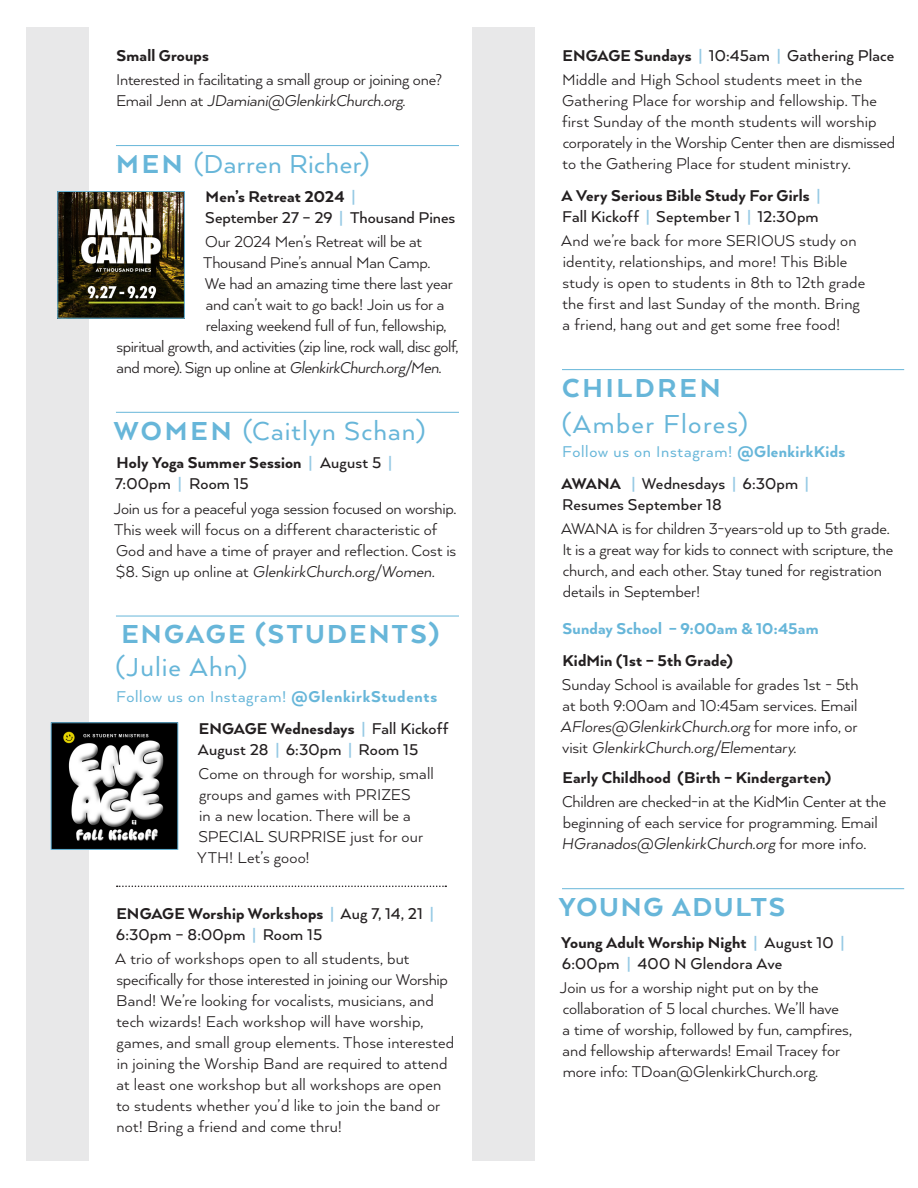
<style>
.page{position:relative;width:918px;height:1188px;background:#fff}
.page>*{position:absolute;margin:0;border:0;box-sizing:border-box;transform-origin:0 0}
.GKC_Journey_Ministries-categories{font:30px "Arquitecta";letter-spacing:.025em;color:#67b6d9}
.GKC_Journey_Ministries-categories-2{font:800 30px/33px "Arquitecta";letter-spacing:.075em;color:#67b6d9}
.GKC_Journey_Body{font:30px "Arquitecta";letter-spacing:.045em;color:#67b6d9}
.GKC_Journey_Ministries-categories-3{font:800 30px "Arquitecta";letter-spacing:.055em;color:#67b6d9}
.GKC_Journey_Body-2{font:18px/21px "Arquitecta";color:#231f20}
.GKC_Journey_Subheads{font:500 18px/21px "Arquitecta";letter-spacing:.01em;color:#231f20}
.GKC_Journey_Subheads-2{font:800 18px/21px "Arquitecta";letter-spacing:.01em;color:#231f20}
.GKC_Journey_Body-3{font:18px "Arquitecta";letter-spacing:-.025em;color:#231f20}
.GKC_Journey_Body-4{font:500 18px/21px "Arquitecta";color:#231f20}
.GKC_Journey_Body-5{font:800 18px/21px "Arquitecta";letter-spacing:.01em;color:#231f20}
.GKC_Journey_Ministries-categories-4{font:18px "Arquitecta";letter-spacing:.035em;color:#67b6d9}
.GKC_Journey_Body-6{font:18px "Arquitecta";letter-spacing:.035em;color:#67b6d9}
.GKC_Journey_Body-7{font:800 18px "Arquitecta";letter-spacing:.01em;color:#67b6d9}
.s1{font-style:italic}
.s2{font-weight:800}
.s3{font-weight:700;color:#95c9e4}
.s4{font-weight:500}
.s5{font-weight:400}
</style>
<div class="page">
<div style="left:27px;top:27px;width:62px;height:1134px;background:#e8e8e9"></div>
<div style="left:472px;top:27px;width:62px;height:1134px;background:#e8e8e9"></div>
<hr style="left:116px;top:145px;width:343px;height:1px;background:#67b6d9">
<hr style="left:116px;top:412px;width:343px;height:1px;background:#67b6d9">
<hr style="left:116px;top:616px;width:343px;height:1px;background:#67b6d9">
<hr style="left:562px;top:369px;width:342px;height:1px;background:#67b6d9">
<hr style="left:562px;top:888px;width:342px;height:1px;background:#67b6d9">
<img style="left:59px;top:193px;width:124px;height:124px">
<div style="left:57px;top:191px;width:128px;height:128px;border:1px solid #67b6d9"></div>
<img style="left:53px;top:724px;width:123px;height:124px">
<div style="left:51px;top:722px;width:127px;height:128px;border:1px solid #67b6d9"></div>
<svg style="left:117px;top:886px;width:329px;height:1px"></svg>
<p class="GKC_Journey_Subheads-2" style="left:116px;top:44px;width:94px">Small Groups</p>
<p class="GKC_Journey_Body-2" style="left:116px;top:69px;width:327px">Interested in facilitating a small group or joining one?<br>Email Jenn at <span class="s1">JDamiani@GlenkirkChurch.org</span>.</p>
<p class="GKC_Journey_Ministries-categories" style="left:116px;top:145px;width:255px"><span class="s2">MEN</span> (Darren Richer)</p>
<p class="GKC_Journey_Body-4" style="left:205px;top:185px;width:252px"><span class="s2">Men’s Retreat 2024</span> <span class="s3">|<br></span>September 27 – 29 <span class="s3">|</span> Thousand Pines</p>
<p class="GKC_Journey_Body-2" style="left:205px;top:230px;width:218px">Our 2024 Men’s Retreat will be at</p>
<p class="GKC_Journey_Body-2" style="left:203px;top:251px;width:229px">Thousand Pine’s annual Man Camp.</p>
<p class="GKC_Journey_Body-2" style="left:205px;top:272px;width:249px">We had an amazing time there last year</p>
<p class="GKC_Journey_Body-2" style="left:206px;top:293px;width:240px">and can’t wait to go back! Join us for a</p>
<p class="GKC_Journey_Body-2" style="left:206px;top:314px;width:242px">relaxing weekend full of fun, fellowship,</p>
<p class="GKC_Journey_Body-3" style="left:117px;top:335px;width:343px">spiritual growth, and activities (zip line, rock wall, disc golf,</p>
<p class="GKC_Journey_Body-3" style="left:117px;top:356px;width:326px">and more). Sign up online at <span class="s1">GlenkirkChurch.org/Men.</span></p>
<p class="GKC_Journey_Ministries-categories" style="left:114px;top:412px;width:313px"><span class="s2">WOMEN</span> (Caitlyn Schan)</p>
<p class="GKC_Journey_Body-5" style="left:115px;top:452px;width:279px">Holy Yoga Summer Session <span class="s3">|</span> <span class="s4">August 5</span> <span class="s3">|<br></span><span class="s4">7:00pm</span> <span class="s3">|</span> <span class="s4">Room 15</span></p>
<p class="GKC_Journey_Body-2" style="left:113px;top:497px;width:344px">Join us for a peaceful yoga session focused on worship.<br>This week will focus on a different characteristic of God and have a time of prayer and reflection. Cost is $8. Sign up online at <span class="s1">GlenkirkChurch.org/Women.</span></p>
<p class="GKC_Journey_Ministries-categories-2" style="left:116px;top:617px;width:325px">ENGAGE (STUDENTS) <span class="s5">(Julie Ahn)</span></p>
<p class="GKC_Journey_Ministries-categories-4" style="left:116px;top:685px;width:323px">Follow us on Instagram! <span class="s2">@GlenkirkStudents</span></p>
<p class="GKC_Journey_Subheads" style="left:198px;top:717px;width:252px"><span class="s2">ENGAGE Wednesdays</span> <span class="s3">|</span> Fall Kickoff<br>August 28 <span class="s3">|</span> 6:30pm <span class="s3">|</span> Room 15</p>
<p class="GKC_Journey_Body-2" style="left:197px;top:762px;width:238px">Come on through for worship, small groups and games with PRIZES<br>in a new location. There will be a<br>SPECIAL SURPRISE just for our<br>YTH! Let’s gooo!</p>
<p class="GKC_Journey_Subheads" style="left:116px;top:902px;width:319px"><span class="s2">ENGAGE Worship Workshops</span> <span class="s3">|</span> Aug 7, 14, 21 <span class="s3">|<br></span>6:30pm – 8:00pm <span class="s3">|</span> Room 15</p>
<p class="GKC_Journey_Body-2" style="left:115px;top:948px;width:340px">A trio of workshops open to all students, but specifically for those interested in joining our Worship Band! We’re looking for vocalists, musicians, and tech wizards! Each workshop will have worship, games, and small group elements. Those interested in joining the Worship Band are required to attend at least one workshop but all workshops are open to students whether you’d like to join the band or not! Bring a friend and come thru!</p>
<p class="GKC_Journey_Subheads" style="left:563px;top:44px;width:333px"><span class="s2">ENGAGE Sundays</span> <span class="s3">|</span> 10:45am <span class="s3">|</span> Gathering Place</p>
<p class="GKC_Journey_Body-2" style="left:562px;top:69px;width:335px">Middle and High School students meet in the Gathering Place for worship and fellowship. The first Sunday of the month students will worship corporately in the Worship Center then are dismissed to the Gathering Place for student ministry.</p>
<p class="GKC_Journey_Subheads-2" style="left:562px;top:184px;width:261px">A Very Serious Bible Study For Girls <span class="s3">|<br></span><span class="s4">Fall Kickoff</span> <span class="s3">|</span> <span class="s4">September 1</span> <span class="s3">|</span> <span class="s4">12:30pm</span></p>
<p class="GKC_Journey_Body-2" style="left:561px;top:230px;width:305px">And we’re back for more SERIOUS study on identity, relationships, and more! This Bible study is open to students in 8th to 12th grade the first and last Sunday of the month. Bring a friend, hang out and get some free food!</p>
<p class="GKC_Journey_Ministries-categories-2" style="left:562px;top:370px;width:160px">CHILDREN</p>
<p class="GKC_Journey_Body" style="left:562px;top:406px;width:188px">(Amber Flores)</p>
<p class="GKC_Journey_Body-6" style="left:562px;top:441px;width:285px">Follow us on Instagram! <span class="s2">@GlenkirkKids</span></p>
<p class="GKC_Journey_Subheads" style="left:562px;top:472px;width:249px"><span class="s2">AWANA</span> <span class="s3">|</span> Wednesdays <span class="s3">|</span> 6:30pm <span class="s3">|<br></span>Resumes September 18</p>
<p class="GKC_Journey_Body-2" style="left:561px;top:518px;width:334px">AWANA is for children 3-years-old up to 5th grade.<br>It is a great way for kids to connect with scripture, the church, and each other. Stay tuned for registration details in September!</p>
<p class="GKC_Journey_Body-7" style="left:562px;top:617px;width:258px">Sunday School – 9:00am &amp; 10:45am</p>
<p class="GKC_Journey_Subheads-2" style="left:563px;top:649px;width:172px">KidMin (1st – 5th Grade)</p>
<p class="GKC_Journey_Body-2" style="left:561px;top:673px;width:300px;text-align:justify">Sunday School is available for grades 1st - 5th at both 9:00am and 10:45am services. Email <span class="s1">AFlores@GlenkirkChurch.org</span> for more info, or visit <span class="s1">GlenkirkChurch.org/Elementary</span>.</p>
<p class="GKC_Journey_Subheads-2" style="left:563px;top:767px;width:270px">Early Childhood (Birth – Kindergarten)</p>
<p class="GKC_Journey_Body-2" style="left:562px;top:791px;width:326px">Children are checked-in at the KidMin Center at the beginning of each service for programming. Email<br><span class="s1">HGranados@GlenkirkChurch.org</span> for more info.</p>
<p class="GKC_Journey_Ministries-categories-3" style="left:559px;top:888px;width:228px">YOUNG ADULTS</p>
<p class="GKC_Journey_Subheads" style="left:561px;top:931px;width:285px"><span class="s2">Young Adult Worship Night</span> <span class="s3">|</span> August 10 <span class="s3">|<br></span>6:00pm <span class="s3">|</span> 400 N Glendora Ave</p>
<p class="GKC_Journey_Body-2" style="left:559px;top:977px;width:294px">Join us for a worship night put on by the collaboration of 5 local churches. We’ll have<br>a time of worship, followed by fun, campfires, and fellowship afterwards! Email Tracey for more info: TDoan@GlenkirkChurch.org.</p>
</div>
